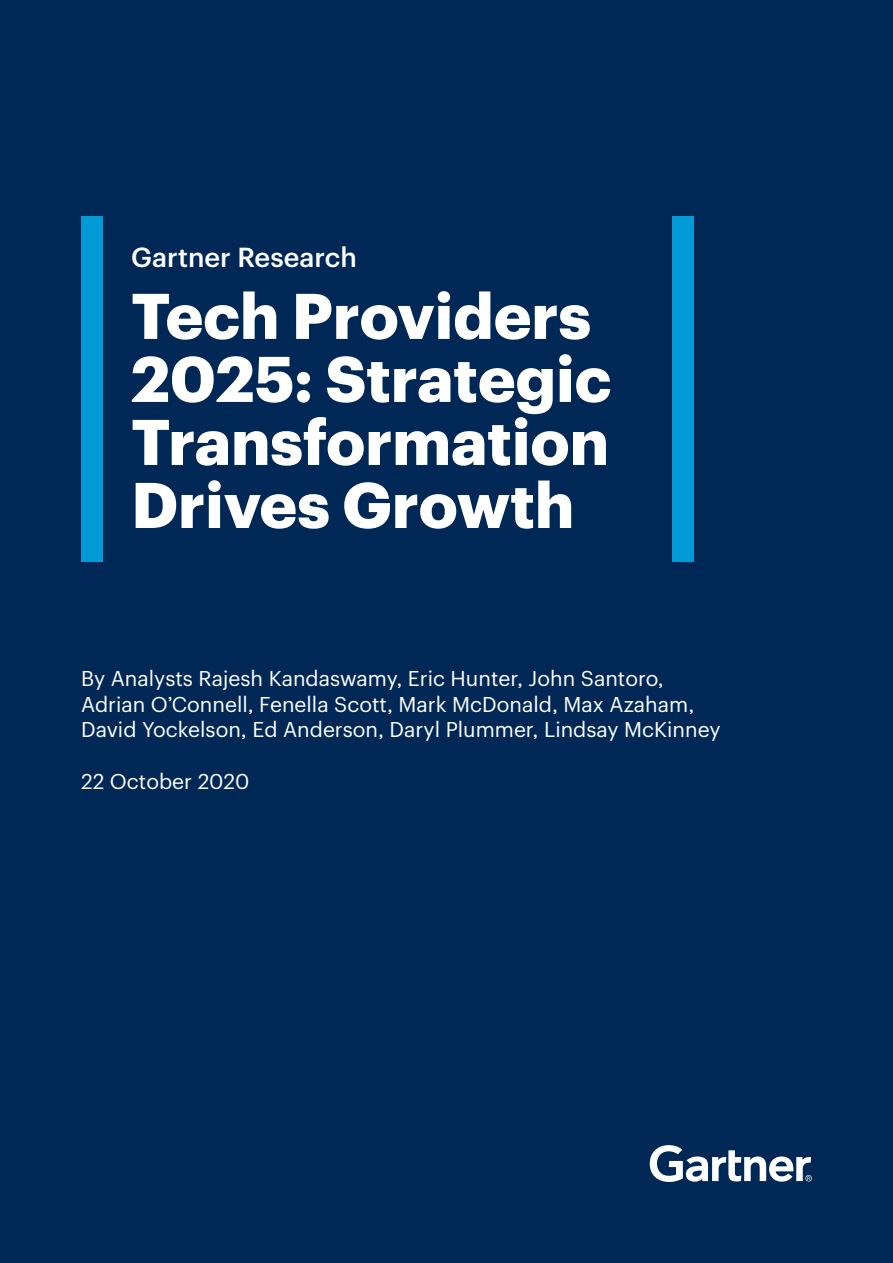
<style>
.page{position:relative;width:893px;height:1263px;background:#fff}
.page>*{position:absolute;margin:0;border:0;box-sizing:border-box;transform-origin:0 0}
.t1{font:700 63px/63px "Graphik";color:#fff}
.t2{font:500 27px "Graphik";color:#fff}
.t3{font:21px/25.2px "Graphik";color:#fff}
</style>
<div class="page">
<div style="left:0;top:0;width:892px;height:1263px;background:#002856"></div>
<div style="left:81px;top:216px;width:22px;height:345px;background:#009ad7"></div>
<div style="left:671px;top:216px;width:22px;height:345px;background:#009ad7"></div>
<svg style="left:649px;top:1145px;width:162px;height:37px"></svg>
<p class="t2" style="left:131px;top:237px;width:227px">Gartner Research</p>
<p class="t1" style="left:131px;top:279px;width:481px">Tech Providers<br>2025: Strategic<br>Transformation<br>Drives Growth</p>
<p class="t3" style="left:81px;top:664px;width:640px">By Analysts Rajesh Kandaswamy, Eric Hunter, John Santoro,<br>Adrian O’Connell, Fenella Scott, Mark McDonald, Max Azaham,<br>David Yockelson, Ed Anderson, Daryl Plummer, Lindsay McKinney</p>
<p class="t3" style="left:81px;top:767px;width:170px">22 October 2020</p>
</div>
